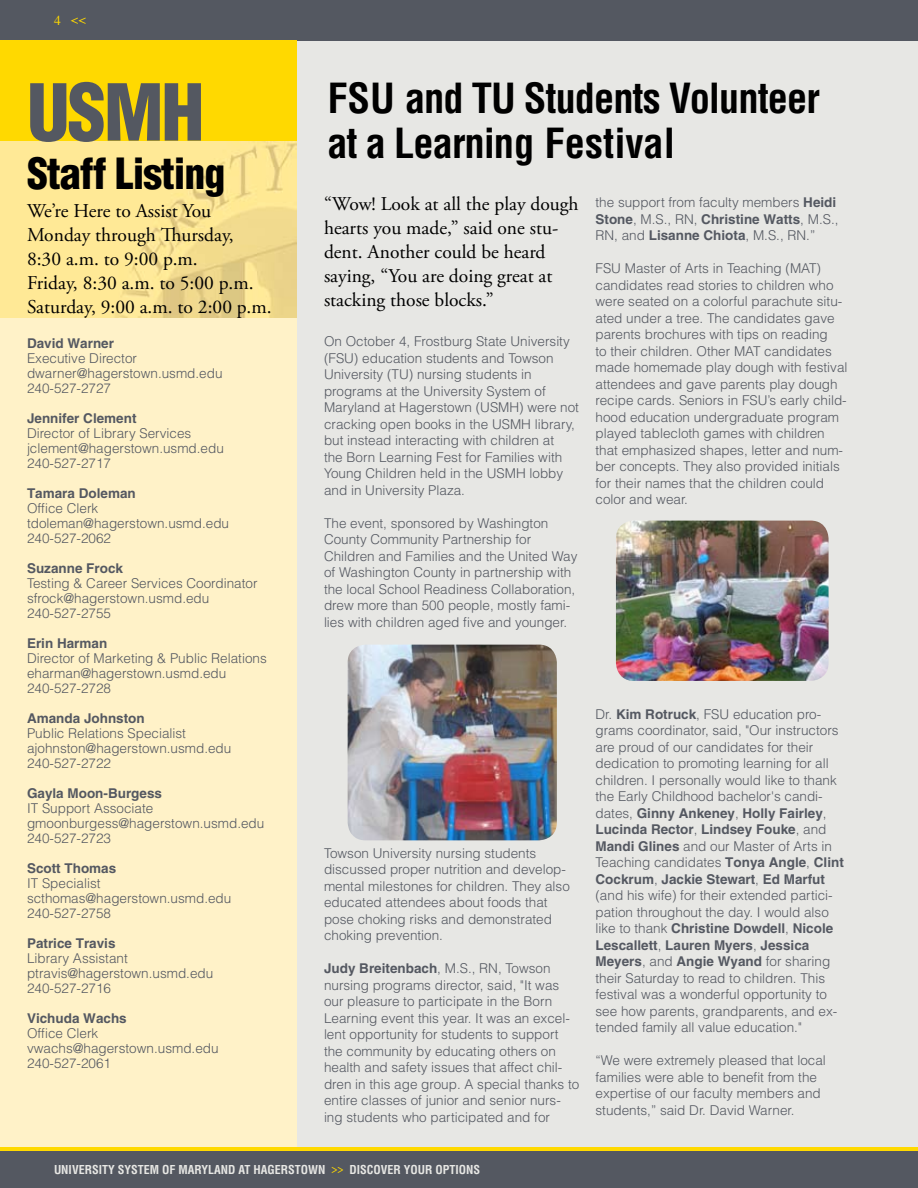
<style>
.page{position:relative;width:918px;height:1188px;background:#fff}
.page>*{position:absolute;margin:0;border:0;box-sizing:border-box;transform-origin:0 0}
.t1{font:900 condensed 76.5px "Helvetica";color:#545861}
.t2{font:900 condensed 42px "Helvetica";letter-spacing:-.025em;color:#000}
.t3{font:700 condensed 40.5px/45px "Helvetica LT Std";letter-spacing:-.025em;color:#000}
.t4{font:19.5px/24px "Adobe Garamond Pro";color:#000}
.t5{font:300 13.5px/16.5px "Helvetica";color:#545861}
.t6{font:700 13.5px "Helvetica";color:#545861}
.t7{font:13.5px "Times";color:#ffd900}
.t8{font:700 condensed 12px "Helvetica LT Std";color:#e7e7e4}
.s1{font-weight:700}
.s2{font-family:"Helvetica";font-weight:400;color:#ffd900}
</style>
<div class="page">
<div style="left:297px;top:40px;width:621px;height:1108px;background:#e7e7e4"></div>
<div style="left:0;top:0;width:918px;height:40px;background:#545861"></div>
<div style="left:0;top:317px;width:297px;height:831px;background:#fff2c8"></div>
<div style="left:0;top:40px;width:297px;height:102px;background:#ffd900"></div>
<img style="left:0;top:142px;width:297px;height:175px">
<img style="left:348px;top:645px;width:209px;height:195px">
<img style="left:616px;top:521px;width:213px;height:160px">
<div style="left:0;top:1151px;width:918px;height:37px;background:#545861"></div>
<hr style="left:0;top:1148px;width:918px;height:3px;background:#ffd900">
<p class="t7" style="left:54px;top:7px;width:34px">4 &lt;&lt;</p>
<h1 class="t1" style="left:27px;top:65px;width:179px">USMH</h1>
<h2 class="t2" style="left:27px;top:147px;width:200px">Staff Listing</h2>
<h3 class="t4" style="left:27px;top:199px;width:246px">We’re Here to Assist You<br>Monday through Thursday,<br>8:30 a.m. to 9:00 p.m.<br>Friday, 8:30 a.m. to 5:00 p.m.<br>Saturday, 9:00 a.m. to 2:00 p.m.</h3>
<p class="t6" style="left:27px;top:335px;width:89px">David Warner</p>
<p class="t5" style="left:27px;top:350px;width:197px;line-height:15px">Executive Director dwarner@hagerstown.usmd.edu<br>240-527-2727</p>
<p class="t6" style="left:27px;top:410px;width:111px">Jennifer Clement</p>
<p class="t5" style="left:27px;top:425px;width:198px;line-height:15px">Director of Library Services jclement@hagerstown.usmd.edu<br>240-527-2717</p>
<p class="t6" style="left:27px;top:485px;width:110px">Tamara Doleman</p>
<p class="t5" style="left:27px;top:500px;width:204px;line-height:15px">Office Clerk tdoleman@hagerstown.usmd.edu<br>240-527-2062</p>
<p class="t6" style="left:27px;top:560px;width:98px">Suzanne Frock</p>
<p class="t5" style="left:27px;top:575px;width:232px;line-height:15px">Testing &amp; Career Services Coordinator sfrock@hagerstown.usmd.edu<br>240-527-2755</p>
<p class="t6" style="left:27px;top:635px;width:82px">Erin Harman</p>
<p class="t5" style="left:27px;top:650px;width:241px;line-height:15px">Director of Marketing &amp; Public Relations eharman@hagerstown.usmd.edu<br>240-527-2728</p>
<p class="t6" style="left:27px;top:710px;width:119px">Amanda Johnston</p>
<p class="t5" style="left:27px;top:725px;width:206px;line-height:15px">Public Relations Specialist ajohnston@hagerstown.usmd.edu<br>240-527-2722</p>
<p class="t6" style="left:27px;top:785px;width:137px">Gayla Moon-Burgess</p>
<p class="t5" style="left:27px;top:800px;width:239px;line-height:15px">IT Support Associate gmoonburgess@hagerstown.usmd.edu<br>240-527-2723</p>
<p class="t6" style="left:27px;top:860px;width:91px">Scott Thomas</p>
<p class="t5" style="left:27px;top:875px;width:206px;line-height:15px">IT Specialist scthomas@hagerstown.usmd.edu<br>240-527-2758</p>
<p class="t6" style="left:27px;top:935px;width:90px">Patrice Travis</p>
<p class="t5" style="left:27px;top:950px;width:188px;line-height:15px">Library Assistant ptravis@hagerstown.usmd.edu<br>240-527-2716</p>
<p class="t6" style="left:27px;top:1010px;width:101px">Vichuda Wachs</p>
<p class="t5" style="left:27px;top:1025px;width:193px;line-height:15px">Office Clerk vwachs@hagerstown.usmd.edu<br>240-527-2061</p>
<h3 class="t3" style="left:327px;top:76px;width:494px;text-indent:78px">AND TU STUDENTS VOLUNTEER<br>AT A LEARNING FESTIVAL</h3>
<h3 class="t3" style="left:327px;top:76px;width:22px">FSU</h3>
<h3 class="t4" style="left:324px;top:192px;width:256px">“Wow! Look at all the play dough hearts you made,” said one stu&shy;dent. Another could be heard saying, “You are doing great at stacking those blocks.”</h3>
<p class="t5" style="left:324px;top:333px;width:257px">On October 4, Frostburg State University (FSU) education students and Towson University (TU) nursing students in programs at the University System of Maryland at Hagerstown (USMH) were not cracking open books in the USMH library, but instead interacting with children at<br>the Born Learning Fest for Families with Young Children held in the USMH lobby and in University Plaza.</p>
<p class="t5" style="left:324px;top:514px;width:255px">The event, sponsored by Washington County Community Partnership for Children and Families and the United Way of Washington County in partnership with the local School Readiness Collaboration, drew more than 500 people, mostly fami&shy;lies with children aged five and younger.</p>
<p class="t5" style="left:596px;top:194px;width:245px">the support from faculty members <span class="s1">Heidi<br>Stone</span>, M.S., RN, <span class="s1">Christine Watts</span>, M.S.,<br>RN, and <span class="s1">Lisanne Chiota</span>, M.S., RN.”</p>
<p class="t5" style="left:596px;top:260px;width:254px">FSU Master of Arts in Teaching (MAT) candidates read stories to children who were seated on a colorful parachute situ&shy;ated under a tree. The candidates gave parents brochures with tips on reading<br>to their children. Other MAT candidates made homemade play dough with festival attendees and gave parents play dough recipe cards. Seniors in FSU’s early child&shy;hood education undergraduate program played tablecloth games with children that emphasized shapes, letter and num&shy;ber concepts. They also provided initials for their names that the children could color and wear.</p>
<p class="t5" style="left:324px;top:844px;width:247px">Towson University nursing students discussed proper nutrition and develop&shy;mental milestones for children. They also educated attendees about foods that pose choking risks and demonstrated choking prevention.</p>
<p class="t5" style="left:324px;top:960px;width:257px"><span class="s1">Judy Breitenbach</span>, M.S., RN, Towson nursing programs director, said, "It was our pleasure to participate in the Born Learning event this year. It was an excel&shy;lent opportunity for students to support the community by educating others on health and safety issues that affect chil&shy;dren in this age group. A special thanks to entire classes of junior and senior nurs&shy;ing students who participated and for</p>
<p class="t5" style="left:596px;top:705px;width:250px">Dr. <span class="s1">Kim Rotruck</span>, FSU education pro&shy;grams coordinator, said, "Our instructors are proud of our candidates for their dedication to promoting learning for all children. I personally would like to thank the Early Childhood bachelor's candi&shy;dates, <span class="s1">Ginny Ankeney</span>, <span class="s1">Holly Fairley</span>, <span class="s1">Lucinda Rector</span>, <span class="s1">Lindsey Fouke</span>, and <span class="s1">Mandi Glines</span> and our Master of Arts in Teaching candidates <span class="s1">Tonya Angle</span>, <span class="s1">Clint Cockrum</span>, <span class="s1">Jackie Stewart</span>, <span class="s1">Ed Marfut </span>(and his wife) for their extended partici&shy;pation throughout the day. I would also like to thank <span class="s1">Christine Dowdell</span>, <span class="s1">Nicole Lescallett</span>, <span class="s1">Lauren Myers</span>, <span class="s1">Jessica Meyers</span>, and <span class="s1">Angie Wyand</span> for sharing their Saturday to read to children. This festival was a wonderful opportunity to see how parents, grandparents, and ex&shy;tended family all value education."</p>
<p class="t5" style="left:596px;top:1052px;width:232px">“We were extremely pleased that local families were able to benefit from the expertise of our faculty members and students,” said Dr. David Warner.</p>
<p class="t8" style="left:54px;top:1162px;width:428px">UNIVERSITY SYSTEM OF MARYLAND AT HAGERSTOWN <span class="s2">&gt;&gt;</span> DISCOVER YOUR OPTIONS</p>
</div>
